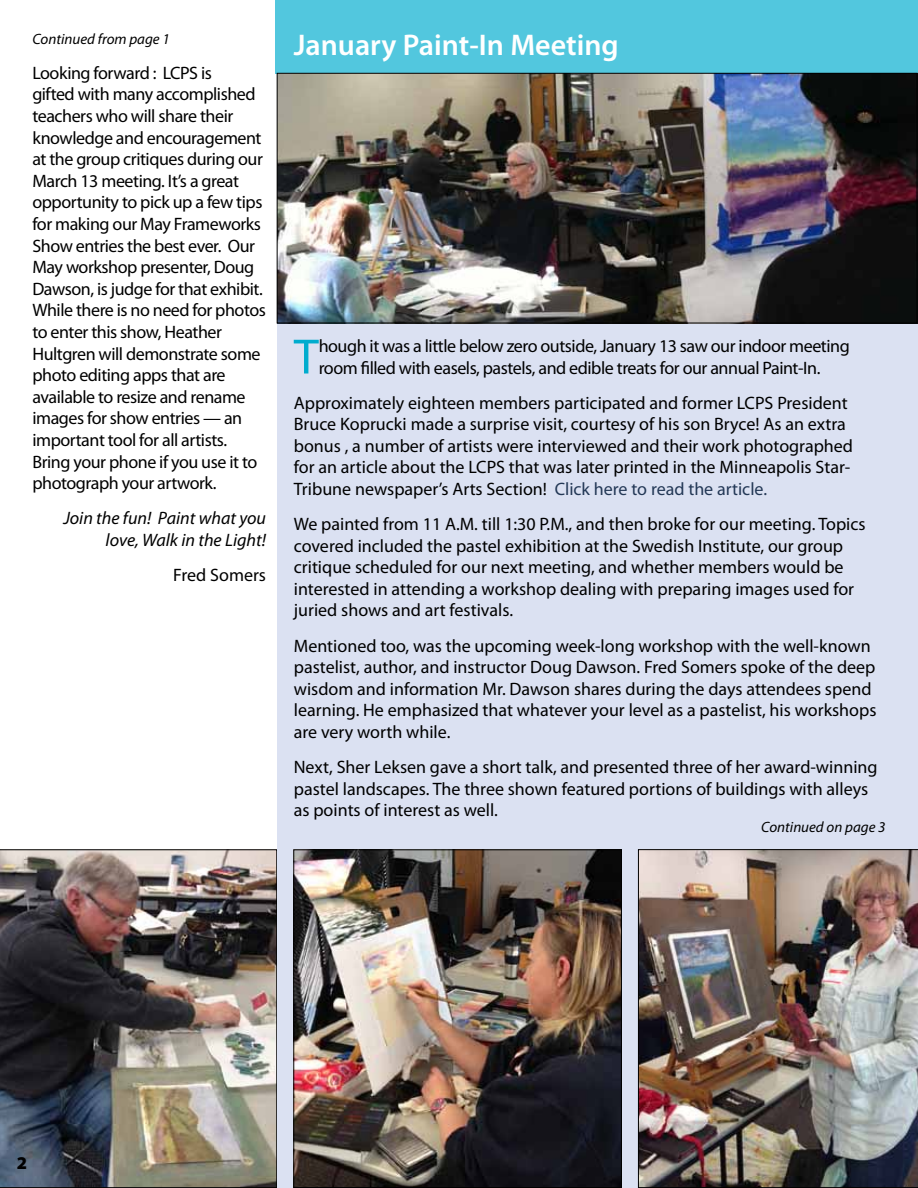
<style>
.page{position:relative;width:918px;height:1188px;background:#fff}
.page>*{position:absolute;margin:0;border:0;box-sizing:border-box;transform-origin:0 0}
.t1{font:50.1px "Myriad Pro";color:#00acce}
.t2{font:600 30px "Myriad Pro";color:#fff}
.t3{font:18px/21.6px "Myriad Pro";color:#000}
.t4{font:18px/21.6px "Myriad Pro";letter-spacing:-.025em;color:#000}
.t5{font:italic 18px/21.6px "Myriad Pro";color:#000;text-align:right}
.t6{font:900 18px "Myriad Pro";color:#000}
.t7{font:italic 15px "Myriad Pro";color:#000}
.s1{color:#233856}
</style>
<div class="page">
<img style="left:0;top:849px;width:277px;height:339px">
<div style="left:277px;top:0;width:641px;height:1188px;background:#dbe1f2"></div>
<div style="left:276px;top:0;width:642px;height:73px;background:#52c7de"></div>
<img style="left:638px;top:849px;width:280px;height:339px">
<img style="left:295px;top:851px;width:325px;height:335px">
<div style="left:293px;top:849px;width:329px;height:339px;border:1px solid #000"></div>
<img style="left:279px;top:75px;width:636px;height:246px">
<div style="left:277px;top:73px;width:640px;height:250px;border:1px solid #000"></div>
<p class="t7" style="left:32px;top:31px;width:139px">Continued from page 1</p>
<p class="t4" style="left:32px;top:62px;width:235px">Looking forward : LCPS is<br>gifted with many accomplished teachers who will share their knowledge and encouragement at the group critiques during our<br>March 13 meeting. It’s a great opportunity to pick up a few tips for making our May Frameworks<br>Show entries the best ever. Our<br>May workshop presenter, Doug<br>Dawson, is judge for that exhibit.<br>While there is no need for photos to enter this show, Heather<br>Hultgren will demonstrate some photo editing apps that are available to resize and rename images for show entries — an important tool for all artists.<br>Bring your phone if you use it to photograph your artwork.</p>
<p class="t5" style="left:63px;top:508px;width:204px">Join the fun! Paint what you love, Walk in the Light!</p>
<p class="t3" style="left:173px;top:564px;width:94px">Fred Somers</p>
<h2 class="t2" style="left:294px;top:28px;width:327px">January Paint-In Meeting</h2>
<h1 class="t1" style="left:294px;top:329px;width:26px">T</h1>
<p class="t4" style="left:319px;top:335px;width:533px">hough it was a little below zero outside, January 13 saw our indoor meeting room filled with easels, pastels, and edible treats for our annual Paint-In.</p>
<p class="t3" style="left:294px;top:392px;width:561px">Approximately eighteen members participated and former LCPS President Bruce Koprucki made a surprise visit, courtesy of his son Bryce! As an extra bonus , a number of artists were interviewed and their work photographed for an article about the LCPS that was later printed in the Minneapolis Star-Tribune newspaper’s Arts Section! <span class="s1">Click here to read the article.</span></p>
<p class="t3" style="left:294px;top:514px;width:573px">We painted from 11 A.M. till 1:30 P.M., and then broke for our meeting. Topics covered included the pastel exhibition at the Swedish Institute, our group critique scheduled for our next meeting, and whether members would be interested in attending a workshop dealing with preparing images used for juried shows and art festivals.</p>
<p class="t3" style="left:294px;top:635px;width:584px">Mentioned too, was the upcoming week-long workshop with the well-known pastelist, author, and instructor Doug Dawson. Fred Somers spoke of the deep wisdom and information Mr. Dawson shares during the days attendees spend learning. He emphasized that whatever your level as a pastelist, his workshops are very worth while.</p>
<p class="t3" style="left:294px;top:757px;width:585px">Next, Sher Leksen gave a short talk, and presented three of her award-winning pastel landscapes. The three shown featured portions of buildings with alleys as points of interest as well.</p>
<p class="t7" style="left:761px;top:819px;width:126px">Continued on page 3</p>
<p class="t6" style="left:17px;top:1153px;width:12px">2</p>
</div>
